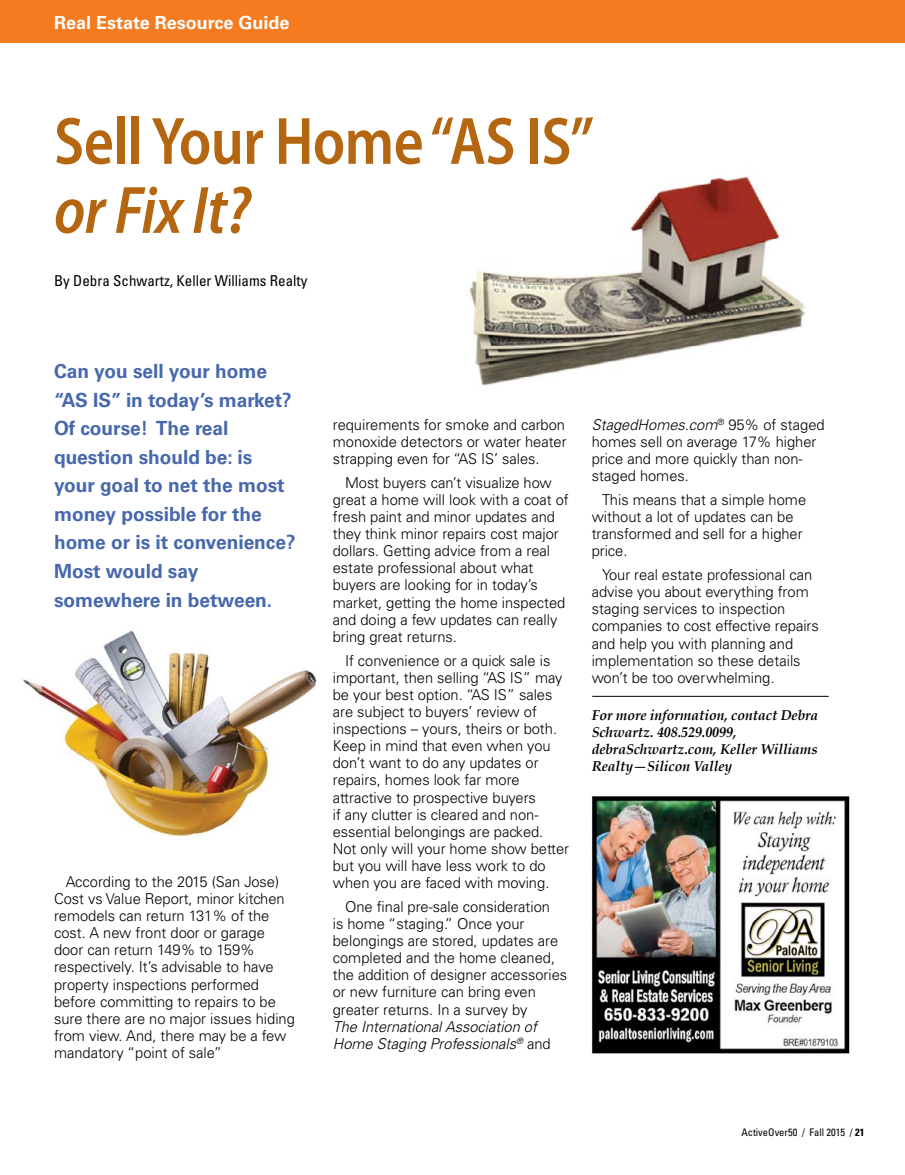
<style>
.page{position:relative;width:905px;height:1175px;background:#fff}
.page>*{position:absolute;margin:0;border:0;box-sizing:border-box;transform-origin:0 0}
.t1{font:600 semi-condensed 67.5px "Myriad Pro";letter-spacing:-.01em;color:#b56611;scale:.93 1}
.t2{font:italic 600 semi-condensed 67.5px "Myriad Pro";letter-spacing:-.01em;color:#b56611;scale:.93 1}
.t3{font:700 19.5px/28.5px "Univers";color:#4768ac}
.t4{font:700 18px "Univers";color:#fff}
.t5{font:300 15px/17.1px "Univers";color:#000}
.t6{font:italic 300 15px/17.1px "Univers";color:#000}
.t7{font:condensed 15px "Univers";color:#000}
.t8{font:italic 700 14.25px/17.1px "Palatino";letter-spacing:-.005em;color:#000}
.t9{font:condensed 10.5px "Univers LT Std";color:#000}
.s1{font-style:normal}
.s2{font-style:italic}
.s3{font-weight:700}
</style>
<div class="page">
<img style="left:469px;top:176px;width:337px;height:210px">
<img style="left:23px;top:631px;width:294px;height:205px">
<hr style="left:592px;top:696px;width:236px;height:1px;background:#000">
<div style="left:0;top:0;width:904px;height:42px;background:#f47b20"></div>
<img style="left:590px;top:793px;width:260px;height:261px">
<p class="t4" style="left:54px;top:12px;width:237px">Real Estate Resource Guide</p>
<h1 class="t1" style="left:54px;top:99px;width:582px">Sell Your Home “AS IS”</h1>
<h1 class="t2" style="left:54px;top:168px;width:213px">or Fix It?</h1>
<p class="t7" style="left:54px;top:271px;width:255px">By Debra Schwartz, Keller Williams Realty</p>
<h2 class="t3" style="left:54px;top:357px;width:243px">Can you sell your home “AS IS” in today’s market?<br>Of course! The real question should be: is your goal to net the most money possible for the home or is it convenience?<br>Most would say somewhere in between.</h2>
<p class="t5" style="left:54px;top:873px;width:242px;text-indent:12px">According to the 2015 (San Jose)<br>Cost vs Value Report, minor kitchen remodels can return 131% of the cost. A new front door or garage door can return 149% to 159% respectively. It’s advisable to have property inspections performed before committing to repairs to be sure there are no major issues hiding from view. And, there may be a few mandatory “point of sale”</p>
<p class="t5" style="left:333px;top:416px;width:235px;text-align:justify">requirements for smoke and carbon monoxide detectors or water heater strapping even for “AS IS’ sales.</p>
<p class="t5" style="left:333px;top:474px;width:237px;text-indent:12px">Most buyers can’t visualize how great a home will look with a coat of fresh paint and minor updates and they think minor repairs cost major dollars. Getting advice from a real estate professional about what buyers are looking for in today’s market, getting the home inspected and doing a few updates can really bring great returns.</p>
<p class="t5" style="left:333px;top:652px;width:238px;text-indent:12px">If convenience or a quick sale is important, then selling “AS IS” may be your best option. “AS IS” sales are subject to buyers’ review of inspections – yours, theirs or both.<br>Keep in mind that even when you don’t want to do any updates or repairs, homes look far more attractive to prospective buyers<br>if any clutter is cleared and non&shy;essential belongings are packed.<br>Not only will your home show better but you will have less work to do when you are faced with moving.</p>
<p class="t5" style="left:333px;top:898px;width:236px;text-indent:12px">One final pre-sale consideration<br>is home “staging.” Once your belongings are stored, updates are completed and the home cleaned, the addition of designer accessories or new furniture can bring even greater returns. In a survey by</p>
<p class="t6" style="left:333px;top:1017px;width:219px">The International Association of<br>Home Staging Professionals<sup>®</sup> <span class="s1">and</span></p>
<p class="t5" style="left:591px;top:416px;width:234px"><span class="s2">StagedHomes.com</span><sup>®</sup> 95% of staged homes sell on average 17% higher price and more quickly than non&shy;staged homes.</p>
<p class="t5" style="left:591px;top:491px;width:216px;text-indent:10px">This means that a simple home without a lot of updates can be transformed and sell for a higher price.</p>
<p class="t5" style="left:591px;top:566px;width:228px;text-indent:10px">Your real estate professional can advise you about everything from staging services to inspection companies to cost effective repairs and help you with planning and implementation so these details won’t be too overwhelming.</p>
<p class="t8" style="left:591px;top:706px;width:228px">For more information, contact Debra<br>Schwartz. 408.529.0099, debraSchwartz.com, Keller Williams<br>Realty—Silicon Valley</p>
<p class="t9" style="left:741px;top:1125px;width:125px">ActiveOver50 / Fall 2015 / <span class="s3">21</span></p>
</div>
